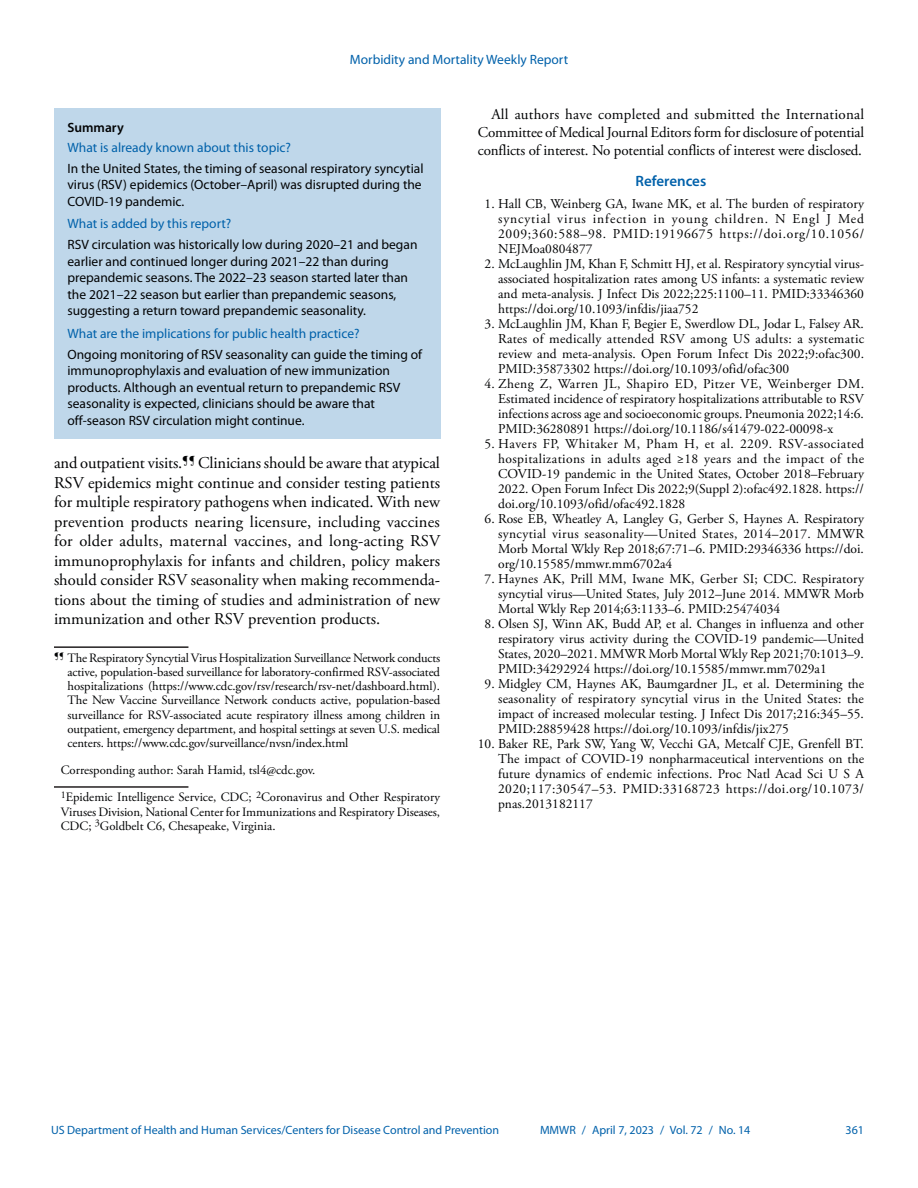
<style>
.page{position:relative;width:918px;height:1188px;background:#fff}
.page>*{position:absolute;margin:0;border:0;box-sizing:border-box;transform-origin:0 0}
.Paragraph{font:16.5px/19.5px "Adobe Garamond Pro";color:#010203;text-align:justify}
.Conflict_of_Interest{font:15px/18px "Adobe Garamond Pro";letter-spacing:-.01em;color:#010203;text-align:justify}
.Ref_Title{font:600 15px "Myriad Pro";color:#0061aa}
.Reference_10{font:13.5px/15px "Adobe Garamond Pro";color:#010203;text-align:justify}
.Summary_Box_Text{font:13.5px/16.5px "Myriad Pro";color:#010203}
.Summary_Box_Heading{font:13.5px "Myriad Pro";color:#0061aa}
.Summary_Box_Ttile{font:600 13.5px "Myriad Pro";color:#010203}
.footnote_w_rule_text{font:12.75px/14.2px "Adobe Garamond Pro";letter-spacing:-.01em;color:#010203;text-align:justify}
.Author_Affiliations{font:12.75px/14.2px "Adobe Garamond Pro";color:#010203;text-align:justify}
.Corresponding_Author{font:12.75px "Adobe Garamond Pro";color:#010203}
.t1{font:12px "Myriad Pro";color:#0061aa}
</style>
<div class="page">
<div style="left:54px;top:108px;width:386px;height:330px;background:#bfd7ea"></div>
<hr style="left:54px;top:786px;width:134px;height:2px;background:#231f20">
<hr style="left:54px;top:646px;width:134px;height:2px;background:#231f20">
<p class="Summary_Box_Heading" style="left:350px;top:52px;width:220px">Morbidity and Mortality Weekly Report</p>
<h1 class="Summary_Box_Ttile" style="left:68px;top:120px;width:58px">Summary</h1>
<h1 class="Summary_Box_Heading" style="left:68px;top:140px;width:225px">What is already known about this topic?</h1>
<p class="Summary_Box_Text" style="left:68px;top:160px;width:358px">In the United States, the timing of seasonal respiratory syncytial virus (RSV) epidemics (October–April) was disrupted during the<br>COVID-19 pandemic.</p>
<h1 class="Summary_Box_Heading" style="left:68px;top:216px;width:165px">What is added by this report?</h1>
<p class="Summary_Box_Text" style="left:68px;top:237px;width:351px">RSV circulation was historically low during 2020–21 and began earlier and continued longer during 2021–22 than during prepandemic seasons. The 2022–23 season started later than the 2021–22 season but earlier than prepandemic seasons, suggesting a return toward prepandemic seasonality.</p>
<h1 class="Summary_Box_Heading" style="left:68px;top:326px;width:294px">What are the implications for public health practice?</h1>
<p class="Summary_Box_Text" style="left:68px;top:346px;width:356px">Ongoing monitoring of RSV seasonality can guide the timing of immunoprophylaxis and evaluation of new immunization products. Although an eventual return to prepandemic RSV seasonality is expected, clinicians should be aware that off-season RSV circulation might continue.</p>
<p class="Paragraph" style="left:54px;top:454px;width:388px">and outpatient visits.<sup>¶¶</sup> Clinicians should be aware that atypical RSV epidemics might continue and consider testing patients for multiple respiratory pathogens when indicated. With new prevention products nearing licensure, including vaccines for older adults, maternal vaccines, and long-acting RSV immunoprophylaxis for infants and children, policy makers should consider RSV seasonality when making recommenda&shy;tions about the timing of studies and administration of new immunization and other RSV prevention products.</p>
<p class="footnote_w_rule_text" style="left:68px;top:651px;width:374px;text-indent:-14px"><sup>¶¶</sup> The Respiratory Syncytial Virus Hospitalization Surveillance Network conducts active, population-based surveillance for laboratory-confirmed RSV-associated hospitalizations (https://www.cdc.gov/rsv/research/rsv-net/dashboard.html).<br>The New Vaccine Surveillance Network conducts active, population-based surveillance for RSV-associated acute respiratory illness among children in outpatient, emergency department, and hospital settings at seven U.S. medical centers. https://www.cdc.gov/surveillance/nvsn/index.html</p>
<p class="Corresponding_Author" style="left:61px;top:762px;width:256px">Corresponding author: Sarah Hamid, tsl4@cdc.gov.</p>
<p class="Author_Affiliations" style="left:61px;top:791px;width:381px"><sup>1</sup>Epidemic Intelligence Service, CDC; <sup>2</sup>Coronavirus and Other Respiratory Viruses Division, National Center for Immunizations and Respiratory Diseases, CDC; <sup>3</sup>Goldbelt C6, Chesapeake, Virginia.</p>
<p class="Conflict_of_Interest" style="left:478px;top:106px;width:388px;text-indent:14px">All authors have completed and submitted the International Committee of Medical Journal Editors form for disclosure of potential conflicts of interest. No potential conflicts of interest were disclosed.</p>
<h1 class="Ref_Title" style="left:636px;top:173px;width:72px">References</h1>
<p class="Reference_10" style="left:498px;top:197px;width:367px;text-indent:-14px">1. Hall CB, Weinberg GA, Iwane MK, et al. The burden of respiratory syncytial virus infection in young children. N Engl J Med 2009;360:588–98. PMID:19196675 https://doi.org/10.1056/ NEJMoa0804877</p>
<p class="Reference_10" style="left:498px;top:257px;width:367px;text-indent:-14px">2. McLaughlin JM, Khan F, Schmitt HJ, et al. Respiratory syncytial virus&shy;associated hospitalization rates among US infants: a systematic review and meta-analysis. J Infect Dis 2022;225:1100–11. PMID:33346360 https://doi.org/10.1093/infdis/jiaa752</p>
<p class="Reference_10" style="left:498px;top:317px;width:368px;text-indent:-14px">3. McLaughlin JM, Khan F, Begier E, Swerdlow DL, Jodar L, Falsey AR.<br>Rates of medically attended RSV among US adults: a systematic review and meta-analysis. Open Forum Infect Dis 2022;9:ofac300.<br>PMID:35873302 https://doi.org/10.1093/ofid/ofac300</p>
<p class="Reference_10" style="left:498px;top:377px;width:368px;text-indent:-14px">4. Zheng Z, Warren JL, Shapiro ED, Pitzer VE, Weinberger DM.<br>Estimated incidence of respiratory hospitalizations attributable to RSV infections across age and socioeconomic groups. Pneumonia 2022;14:6.<br>PMID:36280891 https://doi.org/10.1186/s41479-022-00098-x</p>
<p class="Reference_10" style="left:498px;top:437px;width:367px;text-indent:-14px">5. Havers FP, Whitaker M, Pham H, et al. 2209. RSV-associated hospitalizations in adults aged ≥18 years and the impact of the COVID-19 pandemic in the United States, October 2018–February 2022. Open Forum Infect Dis 2022;9(Suppl 2):ofac492.1828. https:// doi.org/10.1093/ofid/ofac492.1828</p>
<p class="Reference_10" style="left:498px;top:512px;width:368px;text-indent:-14px">6. Rose EB, Wheatley A, Langley G, Gerber S, Haynes A. Respiratory syncytial virus seasonality—United States, 2014–2017. MMWR Morb Mortal Wkly Rep 2018;67:71–6. PMID:29346336 https://doi. org/10.15585/mmwr.mm6702a4</p>
<p class="Reference_10" style="left:498px;top:572px;width:367px;text-indent:-14px">7. Haynes AK, Prill MM, Iwane MK, Gerber SI; CDC. Respiratory syncytial virus—United States, July 2012–June 2014. MMWR Morb Mortal Wkly Rep 2014;63:1133–6. PMID:25474034</p>
<p class="Reference_10" style="left:498px;top:617px;width:367px;text-indent:-14px">8. Olsen SJ, Winn AK, Budd AP, et al. Changes in influenza and other respiratory virus activity during the COVID-19 pandemic—United States, 2020–2021. MMWR Morb Mortal Wkly Rep 2021;70:1013–9.<br>PMID:34292924 https://doi.org/10.15585/mmwr.mm7029a1</p>
<p class="Reference_10" style="left:498px;top:677px;width:368px;text-indent:-14px">9. Midgley CM, Haynes AK, Baumgardner JL, et al. Determining the seasonality of respiratory syncytial virus in the United States: the impact of increased molecular testing. J Infect Dis 2017;216:345–55.<br>PMID:28859428 https://doi.org/10.1093/infdis/jix275</p>
<p class="Reference_10" style="left:498px;top:737px;width:368px;text-indent:-20px">10. Baker RE, Park SW, Yang W, Vecchi GA, Metcalf CJE, Grenfell BT.<br>The impact of COVID-19 nonpharmaceutical interventions on the future dynamics of endemic infections. Proc Natl Acad Sci U S A 2020;117:30547–53. PMID:33168723 https://doi.org/10.1073/ pnas.2013182117</p>
<p class="t1" style="left:51px;top:1123px;width:450px">US Department of Health and Human Services/Centers for Disease Control and Prevention</p>
<p class="t1" style="left:540px;top:1124px;width:212px">MMWR / April 7, 2023 / Vol. 72 / No. 14</p>
<p class="t1" style="left:846px;top:1124px;width:20px">361</p>
</div>
